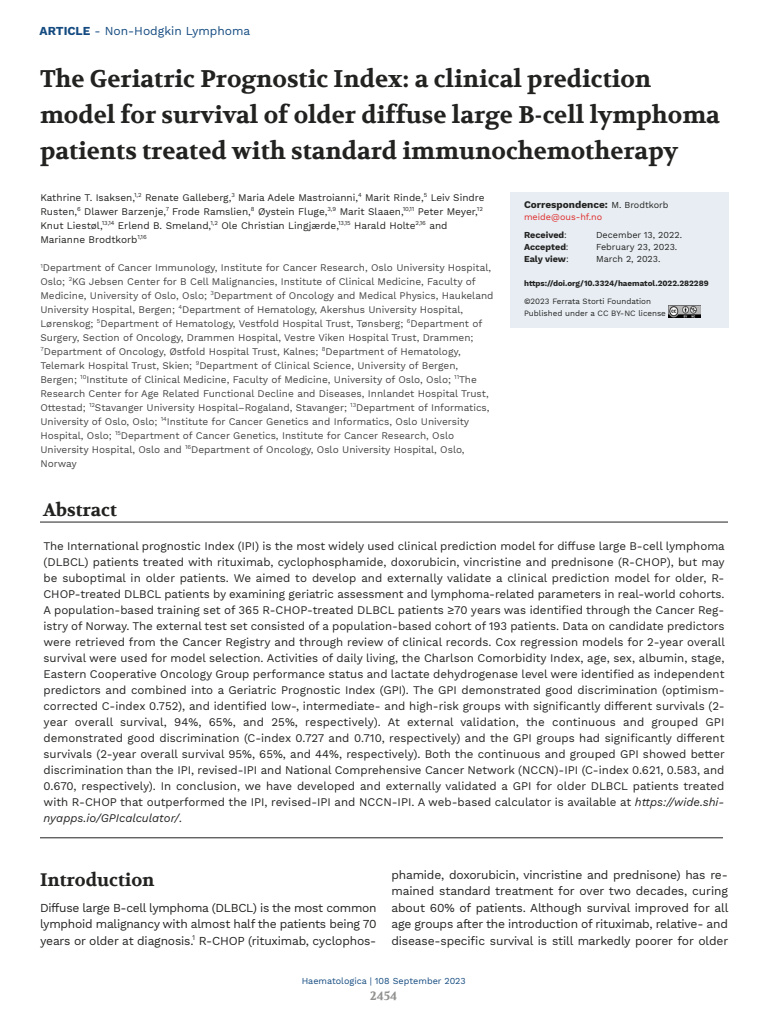
<style>
.page{position:relative;width:768px;height:1024px;background:#fff}
.page>*{position:absolute;margin:0;border:0;box-sizing:border-box;transform-origin:0 0}
.t1{font:700 24px/36px "Volkhov";color:#222221}
.t2{font:700 18px "Volkhov";color:#222221}
.t3{font:12px/16.5px "Work Sans";letter-spacing:-.015em;color:#222221;text-align:justify}
.t4{font:12px "Work Sans";color:#134a80}
.t5{font:700 12px "Volkhov";color:#919190}
.t6{font:11.5px/16px "Work Sans";color:#222221;text-align:justify}
.t7{font:10px/14px "Work Sans";color:#444}
.t8{font:10px/14px "Work Sans";color:#222221}
.t9{font:700 10px "Work Sans";color:#222221}
.t10{font:9px "Work Sans";color:#222221}
.t11{font:9px "Work Sans";color:#134a80}
.t12{font:9px/18px "Work Sans";color:#e02b2b}
.t13{font:700 9px "Work Sans";color:#222221}
.t14{font:8px/12px "Work Sans";color:#222221}
.t15{font:700 8px "Work Sans";color:#222221}
.s1{font-weight:700}
.s2{font-weight:400;font-size:9px}
.s3{font-weight:700;color:#222221}
.s4{color:#222221}
.s5{font-weight:400}
.s6{font-style:italic}
</style>
<div class="page">
<hr style="left:40px;top:838px;width:683px;height:1px;background:#222221">
<hr style="left:40px;top:522px;width:688px;height:1px;background:#222221">
<div style="left:510px;top:192px;width:218px;height:135px;background:#e7edf2"></div>
<img style="left:669px;top:306px;width:32px;height:11px">
<p class="t4" style="left:40px;top:24px;width:212px"><span class="s1">ARTICLE</span> - Non-Hodgkin Lymphoma</p>
<h1 class="t1" style="left:40px;top:61px;width:682px">The Geriatric Prognostic Index: a clinical prediction model for survival of older diffuse large B-cell lymphoma patients treated with standard immunochemotherapy</h1>
<p class="t8" style="left:40px;top:191px;width:446px">Kathrine T. Isaksen,<sup>1,2</sup> Renate Galleberg,<sup>3</sup> Maria Adele Mastroianni,<sup>4</sup> Marit Rinde,<sup>5</sup> Leiv Sindre Rusten,<sup>6</sup> Dlawer Barzenje,<sup>7</sup> Frode Ramslien,<sup>8</sup> Øystein Fluge,<sup>3,9</sup> Marit Slaaen,<sup>10,11</sup> Peter Meyer,<sup>12<br></sup>Knut Liestøl,<sup>13,14</sup> Erlend B. Smeland,<sup>1,2</sup> Ole Christian Lingjærde,<sup>13,15</sup> Harald Holte<sup>2,16</sup> and Marianne Brodtkorb<sup>1,16</sup></p>
<p class="t7" style="left:40px;top:261px;width:455px"><sup>1</sup>Department of Cancer Immunology, Institute for Cancer Research, Oslo University Hospital, Oslo; <sup>2</sup>KG Jebsen Center for B Cell Malignancies, Institute of Clinical Medicine, Faculty of Medicine, University of Oslo, Oslo; <sup>3</sup>Department of Oncology and Medical Physics, Haukeland University Hospital, Bergen; <sup>4</sup>Department of Hematology, Akershus University Hospital, Lørenskog; <sup>5</sup>Department of Hematology, Vestfold Hospital Trust, Tønsberg; <sup>6</sup>Department of Surgery, Section of Oncology, Drammen Hospital, Vestre Viken Hospital Trust, Drammen; <sup>7</sup>Department of Oncology, Østfold Hospital Trust, Kalnes; <sup>8</sup>Department of Hematology, Telemark Hospital Trust, Skien; <sup>9</sup>Department of Clinical Science, University of Bergen, Bergen; <sup>10</sup>Institute of Clinical Medicine, Faculty of Medicine, University of Oslo, Oslo; <sup>11</sup>The Research Center for Age Related Functional Decline and Diseases, Innlandet Hospital Trust, Ottestad; <sup>12</sup>Stavanger University Hospital–Rogaland, Stavanger; <sup>13</sup>Department of Informatics, University of Oslo, Oslo; <sup>14</sup>Institute for Cancer Genetics and Informatics, Oslo University Hospital, Oslo; <sup>15</sup>Department of Cancer Genetics, Institute for Cancer Research, Oslo University Hospital, Oslo and <sup>16</sup>Department of Oncology, Oslo University Hospital, Oslo, Norway</p>
<h2 class="t2" style="left:43px;top:498px;width:75px">Abstract</h2>
<p class="t9" style="left:524px;top:198px;width:146px">Correspondence: <span class="s2">M. Brodtkorb</span></p>
<p class="t12" style="left:524px;top:207px;width:80px">meide@ous-hf.no<br><span class="s3">Received</span><span class="s4">:</span></p>
<p class="t10" style="left:596px;top:229px;width:87px">December 13, 2022.</p>
<p class="t13" style="left:524px;top:241px;width:46px">Accepted<span class="s5">:</span></p>
<p class="t10" style="left:596px;top:241px;width:83px">February 23, 2023.</p>
<p class="t13" style="left:524px;top:253px;width:46px">Ealy view<span class="s5">:</span></p>
<p class="t10" style="left:596px;top:253px;width:66px">March 2, 2023.</p>
<p class="t15" style="left:524px;top:278px;width:186px">https://doi.org/10.3324/haematol.2022.282289</p>
<p class="t14" style="left:524px;top:295px;width:143px">©2023 Ferrata Storti Foundation<br>Published under a CC BY-NC license</p>
<p class="t6" style="left:44px;top:538px;width:683px">The International prognostic Index (IPI) is the most widely used clinical prediction model for diffuse large B-cell lymphoma (DLBCL) patients treated with rituximab, cyclophosphamide, doxorubicin, vincristine and prednisone (R-CHOP), but may be suboptimal in older patients. We aimed to develop and externally validate a clinical prediction model for older, R-CHOP-treated DLBCL patients by examining geriatric assessment and lymphoma-related parameters in real-world cohorts.<br>A population-based training set of 365 R-CHOP-treated DLBCL patients ≥70 years was identified through the Cancer Reg&shy;istry of Norway. The external test set consisted of a population-based cohort of 193 patients. Data on candidate predictors were retrieved from the Cancer Registry and through review of clinical records. Cox regression models for 2-year overall survival were used for model selection. Activities of daily living, the Charlson Comorbidity Index, age, sex, albumin, stage, Eastern Cooperative Oncology Group performance status and lactate dehydrogenase level were identified as independent predictors and combined into a Geriatric Prognostic Index (GPI). The GPI demonstrated good discrimination (optimism&shy;corrected C-index 0.752), and identified low-, intermediate- and high-risk groups with significantly different survivals (2- year overall survival, 94%, 65%, and 25%, respectively). At external validation, the continuous and grouped GPI demonstrated good discrimination (C-index 0.727 and 0.710, respectively) and the GPI groups had significantly different survivals (2-year overall survival 95%, 65%, and 44%, respectively). Both the continuous and grouped GPI showed better discrimination than the IPI, revised-IPI and National Comprehensive Cancer Network (NCCN)-IPI (C-index 0.621, 0.583, and 0.670, respectively). In conclusion, we have developed and externally validated a GPI for older DLBCL patients treated with R-CHOP that outperformed the IPI, revised-IPI and NCCN-IPI. A web-based calculator is available at <span class="s6">https://wide.shi&shy;nyapps.io/GPIcalculator/.</span></p>
<h2 class="t2" style="left:40px;top:869px;width:116px">Introduction</h2>
<p class="t3" style="left:40px;top:899px;width:338px">Diffuse large B-cell lymphoma (DLBCL) is the most common lymphoid malignancy with almost half the patients being 70 years or older at diagnosis.<sup>1</sup> R-CHOP (rituximab, cyclophos-</p>
<p class="t3" style="left:391px;top:866px;width:339px">phamide, doxorubicin, vincristine and prednisone) has re&shy;mained standard treatment for over two decades, curing about 60% of patients. Although survival improved for all age groups after the introduction of rituximab, relative- and disease-specific survival is still markedly poorer for older</p>
<p class="t11" style="left:302px;top:976px;width:166px">Haematologica | 108 September 2023</p>
<p class="t5" style="left:370px;top:988px;width:28px">2454</p>
</div>
